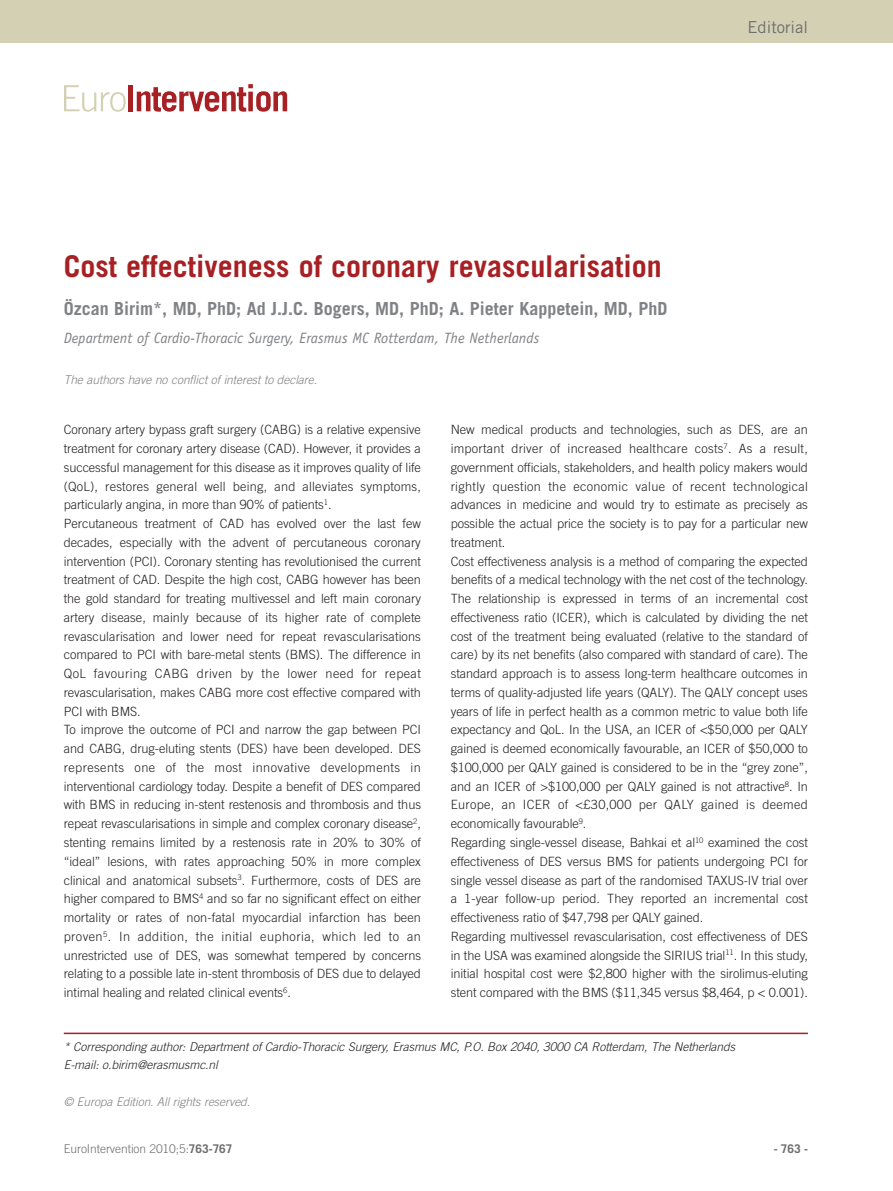
<style>
.page{position:relative;width:893px;height:1191px;background:#fff}
.page>*{position:absolute;margin:0;border:0;box-sizing:border-box;transform-origin:0 0}
.t1{font:700 30px "Trade Gothic LT Std";color:#a72024}
.t2{font:700 18px "Trade Gothic LT Std";color:#808285}
.t3{font:16.5px "Trade Gothic LT Std";color:#6d6e70}
.t4{font:italic 15px "Officina Sans Std";color:#808285}
.t5{font:300 12.75px/18.8px "Trade Gothic LT Std";letter-spacing:-.005em;color:#231f20}
.t6{font:italic 300 12px/18.8px "Trade Gothic LT Std";letter-spacing:-.005em;color:#231f20}
.t7{font:italic 300 12px "Trade Gothic LT Std";letter-spacing:-.005em;color:#808285}
.t8{font:300 12px "Trade Gothic LT Std";letter-spacing:-.005em;color:#6d6e70}
.t9{font:700 12px "Trade Gothic LT Std";color:#6d6e70}
.s1{font-weight:700}
</style>
<div class="page">
<div style="left:0;top:0;width:893px;height:42px;background:#d4d0b3"></div>
<hr style="left:64px;top:1032px;width:744px;height:2px;background:#a72024">
<svg style="left:64px;top:85px;width:62px;height:27px"></svg>
<div style="left:128px;top:85px;width:5px;height:26px;background:#a72024"></div>
<svg style="left:137px;top:84px;width:150px;height:28px"></svg>
<p class="t3" style="left:748px;top:21px;width:62px">Editorial</p>
<h1 class="t1" style="left:64px;top:255px;width:600px">Cost effectiveness of coronary revascularisation</h1>
<h2 class="t2" style="left:64px;top:302px;width:605px">Özcan Birim*, MD, PhD; Ad J.J.C. Bogers, MD, PhD; A. Pieter Kappetein, MD, PhD</h2>
<p class="t4" style="left:64px;top:332px;width:477px">Department of Cardio-Thoracic Surgery, Erasmus MC Rotterdam, The Netherlands</p>
<p class="t7" style="left:64px;top:375px;width:255px">The authors have no conflict of interest to declare.</p>
<p class="t5" style="left:64px;top:422px;width:359px">Coronary artery bypass graft surgery (CABG) is a relative expensive treatment for coronary artery disease (CAD). However, it provides a successful management for this disease as it improves quality of life (QoL), restores general well being, and alleviates symptoms, particularly angina, in more than 90% of patients<sup>1</sup>.<br>Percutaneous treatment of CAD has evolved over the last few decades, especially with the advent of percutaneous coronary intervention (PCI). Coronary stenting has revolutionised the current treatment of CAD. Despite the high cost, CABG however has been the gold standard for treating multivessel and left main coronary artery disease, mainly because of its higher rate of complete revascularisation and lower need for repeat revascularisations compared to PCI with bare-metal stents (BMS). The difference in QoL favouring CABG driven by the lower need for repeat revascularisation, makes CABG more cost effective compared with PCI with BMS.<br>To improve the outcome of PCI and narrow the gap between PCI and CABG, drug-eluting stents (DES) have been developed. DES represents one of the most innovative developments in interventional cardiology today. Despite a benefit of DES compared with BMS in reducing in-stent restenosis and thrombosis and thus repeat revascularisations in simple and complex coronary disease<sup>2</sup>, stenting remains limited by a restenosis rate in 20% to 30% of “ideal” lesions, with rates approaching 50% in more complex clinical and anatomical subsets<sup>3</sup>. Furthermore, costs of DES are higher compared to BMS<sup>4</sup> and so far no significant effect on either mortality or rates of non-fatal myocardial infarction has been proven<sup>5</sup>. In addition, the initial euphoria, which led to an unrestricted use of DES, was somewhat tempered by concerns relating to a possible late in-stent thrombosis of DES due to delayed intimal healing and related clinical events<sup>6</sup>.</p>
<p class="t5" style="left:451px;top:422px;width:359px">New medical products and technologies, such as DES, are an important driver of increased healthcare costs<sup>7</sup>. As a result, government officials, stakeholders, and health policy makers would rightly question the economic value of recent technological advances in medicine and would try to estimate as precisely as possible the actual price the society is to pay for a particular new treatment.<br>Cost effectiveness analysis is a method of comparing the expected benefits of a medical technology with the net cost of the technology.<br>The relationship is expressed in terms of an incremental cost effectiveness ratio (ICER), which is calculated by dividing the net cost of the treatment being evaluated (relative to the standard of care) by its net benefits (also compared with standard of care). The standard approach is to assess long-term healthcare outcomes in terms of quality-adjusted life years (QALY). The QALY concept uses years of life in perfect health as a common metric to value both life expectancy and QoL. In the USA, an ICER of &lt;$50,000 per QALY gained is deemed economically favourable, an ICER of $50,000 to $100,000 per QALY gained is considered to be in the “grey zone”, and an ICER of &gt;$100,000 per QALY gained is not attractive<sup>8</sup>. In Europe, an ICER of &lt;£30,000 per QALY gained is deemed economically favourable<sup>9</sup>.<br>Regarding single-vessel disease, Bahkai et al<sup>10</sup> examined the cost effectiveness of DES versus BMS for patients undergoing PCI for single vessel disease as part of the randomised TAXUS-IV trial over a 1-year follow-up period. They reported an incremental cost effectiveness ratio of $47,798 per QALY gained.<br>Regarding multivessel revascularisation, cost effectiveness of DES in the USA was examined alongside the SIRIUS trial<sup>11</sup>. In this study, initial hospital cost were $2,800 higher with the sirolimus-eluting stent compared with the BMS ($11,345 versus $8,464, p &lt; 0.001).</p>
<p class="t6" style="left:64px;top:1038px;width:673px">* Corresponding author: Department of Cardio-Thoracic Surgery, Erasmus MC, P.O. Box 2040, 3000 CA Rotterdam, The Netherlands<br>E-mail: o.birim@erasmusmc.nl</p>
<p class="t7" style="left:64px;top:1097px;width:188px">© Europa Edition. All rights reserved.</p>
<p class="t8" style="left:64px;top:1144px;width:170px">EuroIntervention 2010;5:<span class="s1">763-767</span></p>
<p class="t9" style="left:774px;top:1144px;width:36px">- 763 -</p>
</div>
